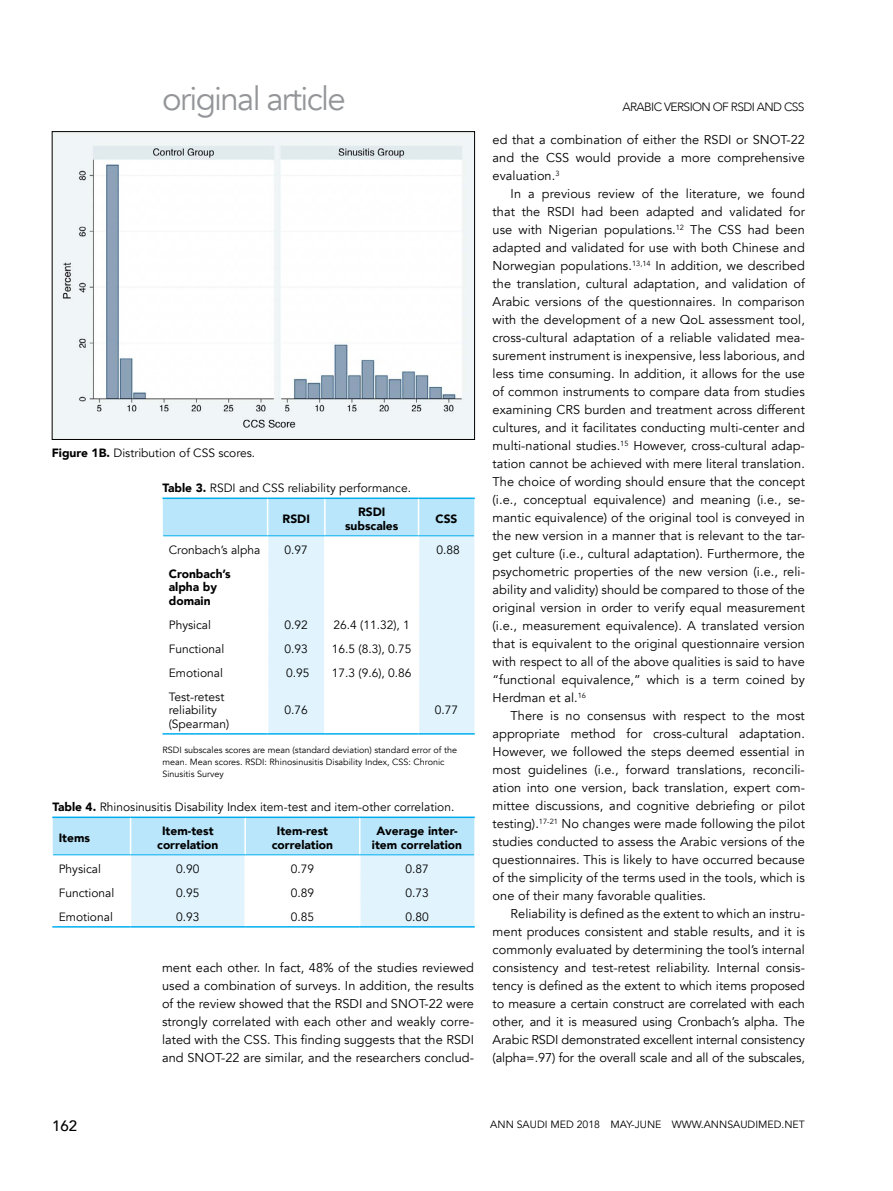
<style>
.page{position:relative;width:893px;height:1191px;background:#fff}
.page>*{position:absolute;margin:0;border:0;box-sizing:border-box;transform-origin:0 0}
.t1{font:33px "Avenir";letter-spacing:-.05em;color:#939598}
.t2{font:500 15px "Avenir";color:#000}
.t3{font:12.75px/18px "Avenir";letter-spacing:.005em;color:#000;text-align:justify}
.t4{font:12px/13.5px "Avenir";color:#000}
.t5{font:900 12px/13.5px "Avenir";color:#000;text-align:center}
.t6{font:300 12px "Avenir";letter-spacing:-.05em;color:#000}
.t7{font:10.5px "Avenir";color:#000}
.t8{font:9px/12px "Avenir";color:#000}
.s1{font-weight:900}
</style>
<div class="page">
<svg style="left:163px;top:499px;width:311px;height:234px"></svg>
<hr style="left:267px;top:683px;width:1px;height:50px;background:#fff">
<hr style="left:324px;top:683px;width:2px;height:50px;background:#fff">
<hr style="left:418px;top:683px;width:1px;height:50px;background:#fff">
<hr style="left:162px;top:733px;width:106px;height:1px;background:#00aeef">
<hr style="left:268px;top:733px;width:57px;height:1px;background:#00aeef">
<hr style="left:325px;top:733px;width:94px;height:1px;background:#00aeef">
<hr style="left:418px;top:733px;width:57px;height:1px;background:#00aeef">
<hr style="left:162px;top:497px;width:106px;height:2px;background:#00aeef">
<hr style="left:268px;top:497px;width:57px;height:2px;background:#00aeef">
<hr style="left:325px;top:497px;width:94px;height:2px;background:#00aeef">
<hr style="left:418px;top:497px;width:57px;height:2px;background:#00aeef">
<hr style="left:267px;top:499px;width:1px;height:36px;background:#fff">
<hr style="left:324px;top:499px;width:2px;height:36px;background:#fff">
<hr style="left:418px;top:499px;width:1px;height:36px;background:#fff">
<hr style="left:163px;top:535px;width:105px;height:1px;background:#00aeef">
<hr style="left:268px;top:535px;width:57px;height:1px;background:#00aeef">
<hr style="left:325px;top:535px;width:94px;height:1px;background:#00aeef">
<hr style="left:418px;top:535px;width:56px;height:1px;background:#00aeef">
<img style="left:54px;top:133px;width:419px;height:304px">
<div style="left:52px;top:131px;width:423px;height:308px;border:1px solid #000"></div>
<svg style="left:53px;top:818px;width:421px;height:108px"></svg>
<hr style="left:244px;top:903px;width:2px;height:23px;background:#fff">
<hr style="left:359px;top:903px;width:2px;height:23px;background:#fff">
<hr style="left:52px;top:926px;width:79px;height:1px;background:#00aeef">
<hr style="left:131px;top:926px;width:114px;height:1px;background:#00aeef">
<hr style="left:245px;top:926px;width:115px;height:1px;background:#00aeef">
<hr style="left:360px;top:926px;width:115px;height:1px;background:#00aeef">
<hr style="left:52px;top:816px;width:79px;height:2px;background:#00aeef">
<hr style="left:131px;top:816px;width:114px;height:2px;background:#00aeef">
<hr style="left:245px;top:816px;width:115px;height:2px;background:#00aeef">
<hr style="left:360px;top:816px;width:115px;height:2px;background:#00aeef">
<hr style="left:130px;top:818px;width:1px;height:36px;background:#fff">
<hr style="left:244px;top:818px;width:2px;height:36px;background:#fff">
<hr style="left:359px;top:818px;width:2px;height:36px;background:#fff">
<hr style="left:53px;top:854px;width:78px;height:1px;background:#00aeef">
<hr style="left:131px;top:854px;width:114px;height:1px;background:#00aeef">
<hr style="left:245px;top:854px;width:115px;height:1px;background:#00aeef">
<hr style="left:360px;top:854px;width:114px;height:1px;background:#00aeef">
<h1 class="t1" style="left:162px;top:78px;width:185px">original article</h1>
<p class="t4" style="left:52px;top:446px;width:205px"><span class="s1">Figure 1B.</span> Distribution of CSS scores.</p>
<p class="t4" style="left:162px;top:481px;width:250px"><span class="s1">Table 3.</span> RSDI and CSS reliability performance.</p>
<p class="t5" style="left:283px;top:512px;width:29px">RSDI</p>
<p class="t5" style="left:345px;top:505px;width:55px">RSDI subscales</p>
<p class="t5" style="left:435px;top:512px;width:23px">CSS</p>
<p class="t4" style="left:169px;top:543px;width:93px">Cronbach’s alpha</p>
<p class="t4" style="left:285px;top:543px;width:25px">0.97</p>
<p class="t4" style="left:436px;top:543px;width:25px">0.88</p>
<p class="t5" style="left:169px;top:566px;width:63px;text-align:left">Cronbach’s alpha by domain</p>
<p class="t4" style="left:169px;top:618px;width:44px">Physical</p>
<p class="t4" style="left:285px;top:618px;width:25px">0.92</p>
<p class="t4" style="left:334px;top:618px;width:78px">26.4 (11.32), 1</p>
<p class="t4" style="left:169px;top:642px;width:57px">Functional</p>
<p class="t4" style="left:285px;top:642px;width:25px">0.93</p>
<p class="t4" style="left:332px;top:642px;width:81px">16.5 (8.3), 0.75</p>
<p class="t4" style="left:169px;top:666px;width:56px">Emotional</p>
<p class="t4" style="left:286px;top:666px;width:25px">0.95</p>
<p class="t4" style="left:332px;top:666px;width:81px">17.3 (9.6), 0.86</p>
<p class="t4" style="left:169px;top:690px;width:62px">Test-retest reliability (Spearman)</p>
<p class="t4" style="left:285px;top:703px;width:25px">0.76</p>
<p class="t4" style="left:435px;top:703px;width:25px">0.77</p>
<p class="t8" style="left:162px;top:743px;width:296px">RSDI subscales scores are mean (standard deviation) standard error of the mean. Mean scores. RSDI: Rhinosinusitis Disability Index, CSS: Chronic<br>Sinusitis Survey</p>
<p class="t4" style="left:52px;top:800px;width:404px"><span class="s1">Table 4.</span> Rhinosinusitis Disability Index item-test and item-other correlation.</p>
<p class="t5" style="left:59px;top:831px;width:33px">Items</p>
<p class="t5" style="left:157px;top:824px;width:63px">Item-test correlation</p>
<p class="t5" style="left:272px;top:824px;width:63px">Item-rest correlation</p>
<p class="t5" style="left:372px;top:824px;width:92px">Average inter&shy;item correlation</p>
<p class="t4" style="left:59px;top:862px;width:44px">Physical</p>
<p class="t4" style="left:176px;top:862px;width:25px">0.90</p>
<p class="t4" style="left:291px;top:862px;width:25px">0.79</p>
<p class="t4" style="left:405px;top:862px;width:25px">0.87</p>
<p class="t4" style="left:59px;top:886px;width:57px">Functional</p>
<p class="t4" style="left:176px;top:886px;width:25px">0.95</p>
<p class="t4" style="left:291px;top:886px;width:25px">0.89</p>
<p class="t4" style="left:405px;top:886px;width:25px">0.73</p>
<p class="t4" style="left:59px;top:910px;width:56px">Emotional</p>
<p class="t4" style="left:176px;top:910px;width:25px">0.93</p>
<p class="t4" style="left:291px;top:910px;width:25px">0.85</p>
<p class="t4" style="left:405px;top:910px;width:25px">0.80</p>
<p class="t3" style="left:162px;top:959px;width:313px">ment each other. In fact, 48% of the studies reviewed used a combination of surveys. In addition, the results of the review showed that the RSDI and SNOT-22 were strongly correlated with each other and weakly corre&shy;lated with the CSS. This finding suggests that the RSDI and SNOT-22 are similar, and the researchers conclud-</p>
<p class="t6" style="left:622px;top:100px;width:184px">ARABIC VERSION OF RSDI AND CSS</p>
<p class="t3" style="left:493px;top:131px;width:314px">ed that a combination of either the RSDI or SNOT-22 and the CSS would provide a more comprehensive evaluation.<sup>3</sup></p>
<p class="t3" style="left:493px;top:185px;width:314px;text-indent:18px">In a previous review of the literature, we found that the RSDI had been adapted and validated for use with Nigerian populations.<sup>12</sup> The CSS had been adapted and validated for use with both Chinese and Norwegian populations.<sup>13,14</sup> In addition, we described the translation, cultural adaptation, and validation of Arabic versions of the questionnaires. In comparison with the development of a new QoL assessment tool, cross-cultural adaptation of a reliable validated mea&shy;surement instrument is inexpensive, less laborious, and less time consuming. In addition, it allows for the use of common instruments to compare data from studies examining CRS burden and treatment across different cultures, and it facilitates conducting multi-center and multi-national studies.<sup>15</sup> However, cross-cultural adap&shy;tation cannot be achieved with mere literal translation.<br>The choice of wording should ensure that the concept (i.e., conceptual equivalence) and meaning (i.e., se&shy;mantic equivalence) of the original tool is conveyed in the new version in a manner that is relevant to the tar&shy;get culture (i.e., cultural adaptation). Furthermore, the psychometric properties of the new version (i.e., reli&shy;ability and validity) should be compared to those of the original version in order to verify equal measurement (i.e., measurement equivalence). A translated version that is equivalent to the original questionnaire version with respect to all of the above qualities is said to have “functional equivalence,” which is a term coined by Herdman et al.<sup>16</sup></p>
<p class="t3" style="left:493px;top:707px;width:314px;text-indent:18px">There is no consensus with respect to the most appropriate method for cross-cultural adaptation.<br>However, we followed the steps deemed essential in most guidelines (i.e., forward translations, reconcili&shy;ation into one version, back translation, expert com&shy;mittee discussions, and cognitive debriefing or pilot testing).<sup>17-21</sup> No changes were made following the pilot studies conducted to assess the Arabic versions of the questionnaires. This is likely to have occurred because of the simplicity of the terms used in the tools, which is one of their many favorable qualities.</p>
<p class="t3" style="left:493px;top:905px;width:314px;text-indent:18px">Reliability is defined as the extent to which an instru&shy;ment produces consistent and stable results, and it is commonly evaluated by determining the tool’s internal consistency and test-retest reliability. Internal consis&shy;tency is defined as the extent to which items proposed to measure a certain construct are correlated with each other, and it is measured using Cronbach’s alpha. The Arabic RSDI demonstrated excellent internal consistency (alpha=.97) for the overall scale and all of the subscales,</p>
<p class="t2" style="left:52px;top:1112px;width:27px">162</p>
<p class="t7" style="left:490px;top:1118px;width:316px">ANN SAUDI MED 2018 MAY-JUNE WWW.ANNSAUDIMED.NET</p>
</div>
